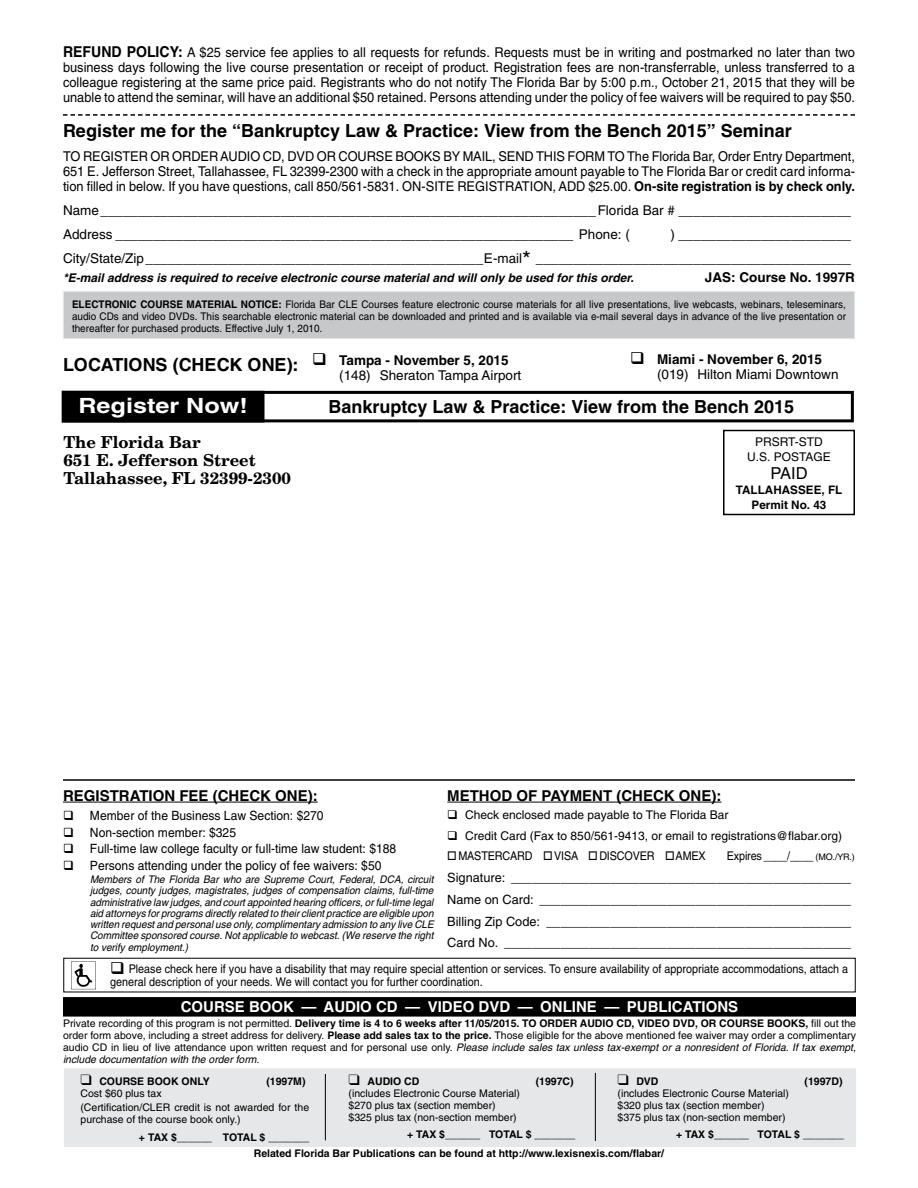
<style>
.page{position:relative;width:918px;height:1188px;background:#fff}
.page>*{position:absolute;margin:0;border:0;box-sizing:border-box;transform-origin:0 0}
.t1{font:700 21px "Helvetica";color:#fff;scale:1.2 1}
.t2{font:700 18px "Helvetica";color:#000}
.t3{font:700 16.5px/18px "New Century Schlbk";color:#000}
.t4{font:16.5px "Helvetica";color:#000}
.t5{font:700 15px "Helvetica";color:#000}
.t6{font:700 15px "Helvetica";color:#fff}
.t7{font:13.5px/15px "Helvetica";color:#000;text-align:justify;scale:.95 1}
.t8{font:13.5px/24px "Helvetica";color:#000}
.t9{font:700 13.5px "Helvetica";color:#000}
.t10{font:12.75px/21.8px "Helvetica";color:#000;text-align:justify}
.t11{font:12.75px "Helvetica";color:#000;scale:.95 1}
.t12{font:12px/13.5px "Helvetica";color:#000;scale:.9 1}
.t13{font:12px/15px "Helvetica";color:#000;text-align:center}
.t14{font:italic 700 12px "Helvetica";color:#000}
.t15{font:700 11.7px/15px "Helvetica";color:#000;text-align:center}
.t16{font:10.5px/12px "Helvetica";color:#000}
.t17{font:italic 10.5px/11.2px "Helvetica";color:#000;text-align:justify;scale:.95 1}
.t18{font:10.5px/12px "Helvetica";color:#000;text-align:justify;scale:.95 1}
.t19{font:700 10.5px "Helvetica";color:#000}
.s1{font-weight:700;font-size:15px}
.s2{font-weight:700}
.s3{font-size:22.5px}
.s4{font-size:9px}
.s5{font-style:italic}
</style>
<div class="page">
<div style="left:63px;top:291px;width:792px;height:48px;background:#c7c8ca;border:1px solid #e6e7e8"></div>
<svg style="left:63px;top:114px;width:792px;height:2px"></svg>
<hr style="left:63px;top:802px;width:255px;height:1px;background:#000">
<div style="left:723px;top:430px;width:132px;height:85px;border:2px solid #000"></div>
<div style="left:62px;top:391px;width:792px;height:31px;border:3px solid #000"></div>
<div style="left:62px;top:391px;width:202px;height:31px;background:#000"></div>
<hr style="left:447px;top:802px;width:274px;height:1px;background:#000">
<div style="left:63px;top:997px;width:793px;height:20px;background:#000"></div>
<hr style="left:63px;top:779px;width:792px;height:2px;background:#000">
<img style="left:71px;top:961px;width:25px;height:28px">
<div style="left:64px;top:1069px;width:792px;height:78px;background:#e6e7e8"></div>
<hr style="left:325px;top:1074px;width:1px;height:66px;background:#000">
<hr style="left:595px;top:1073px;width:1px;height:68px;background:#000">
<p class="t7" style="left:63px;top:44px;width:835px"><span class="s1">REFUND POLICY:</span> A $25 service fee applies to all requests for refunds. Requests must be in writing and postmarked no later than two business days following the live course presentation or receipt of product. Registration fees are non-transferrable, unless transferred to a colleague registering at the same price paid. Registrants who do not notify The Florida Bar by 5:00 p.m., October 21, 2015 that they will be unable to attend the seminar, will have an additional $50 retained. Persons attending under the policy of fee waivers will be required to pay $50.</p>
<h2 class="t2" style="left:63px;top:119px;width:730px">Register me for the “Bankruptcy Law &amp; Practice: View from the Bench 2015” Seminar</h2>
<p class="t7" style="left:63px;top:148px;width:835px">TO REGISTER OR ORDER AUDIO CD, DVD OR COURSE BOOKS BY MAIL, SEND THIS FORM TO The Florida Bar, Order Entry Department, 651 E. Jefferson Street, Tallahassee, FL 32399-2300 with a check in the appropriate amount payable to The Florida Bar or credit card informa&shy;tion filled in below. If you have questions, call 850/561-5831. ON-SITE REGISTRATION, ADD $25.00. <span class="s2">On-site registration is by check only.</span></p>
<p class="t8" style="left:63px;top:198px;width:790px">Name__________________________________________________________________Florida Bar # _______________________<br>Address _____________________________________________________________ Phone: (</p>
<p class="t8" style="left:63px;top:222px;width:790px;text-align:right">) _______________________<br>City/State/Zip_____________________________________________E-mail<span class="s3">*</span> __________________________________________</p>
<p class="t14" style="left:63px;top:271px;width:572px">*E-mail address is required to receive electronic course material and will only be used for this order.</p>
<p class="t9" style="left:705px;top:269px;width:152px">JAS: Course No. 1997R</p>
<p class="t18" style="left:72px;top:298px;width:816px"><span class="s2">ELECTRONIC COURSE MATERIAL NOTICE:</span> Florida Bar CLE Courses feature electronic course materials for all live presentations, live webcasts, webinars, teleseminars, audio CDs and video DVDs. This searchable electronic material can be downloaded and printed and is available via e-mail several days in advance of the live presentation or thereafter for purchased products. Effective July 1, 2010.</p>
<h2 class="t2" style="left:63px;top:354px;width:447px">LOCATIONS (CHECK ONE): ❑ <sup>Tampa</sup> <sup>-</sup> <sup>November</sup> <sup>5,</sup> <sup>2015</sup></h2>
<p class="t8" style="left:339px;top:363px;width:184px">(148) Sheraton Tampa Airport</p>
<p class="t8" style="left:657px;top:352px;width:183px;line-height:15px;text-indent:-27px">❑ <span class="s2">Miami - November 6, 2015 </span>(019) Hilton Miami Downtown</p>
<h1 class="t1" style="left:78px;top:393px;width:143px">Register Now!</h1>
<h2 class="t2" style="left:328px;top:396px;width:467px">Bankruptcy Law &amp; Practice: View from the Bench 2015</h2>
<p class="t3" style="left:63px;top:432px;width:229px">The Florida Bar<br>651 E. Jefferson Street<br>Tallahassee, FL 32399-2300</p>
<p class="t13" style="left:747px;top:434px;width:85px">PRSRT-STD<br>U.S. POSTAGE</p>
<p class="t4" style="left:770px;top:463px;width:39px">PAID</p>
<p class="t15" style="left:736px;top:482px;width:108px">TALLAHASSEE, FL<br>Permit No. 43</p>
<p class="t5" style="left:63px;top:786px;width:256px">REGISTRATION FEE (CHECK ONE):</p>
<p class="t11" style="left:63px;top:808px;width:276px">❑ Member of the Business Law Section: $270</p>
<p class="t11" style="left:63px;top:825px;width:184px">❑ Non-section member: $325</p>
<p class="t11" style="left:63px;top:841px;width:352px">❑ Full-time law college faculty or full-time law student: $188</p>
<p class="t11" style="left:63px;top:858px;width:337px">❑ Persons attending under the policy of fee waivers: $50</p>
<p class="t17" style="left:90px;top:874px;width:363px">Members of The Florida Bar who are Supreme Court, Federal, DCA, circuit judges, county judges, magistrates, judges of compensation claims, full-time administrative law judges, and court appointed hearing officers, or full-time legal aid attorneys for programs directly related to their client practice are eligible upon written request and personal use only, complimentary admission to any live CLE Committee sponsored course. Not applicable to webcast. (We reserve the right to verify employment.)</p>
<p class="t12" style="left:110px;top:962px;width:821px">❑ Please check here if you have a disability that may require special attention or services. To ensure availability of appropriate accommodations, attach a general description of your needs. We will contact you for further coordination.</p>
<p class="t5" style="left:447px;top:786px;width:276px">METHOD OF PAYMENT (CHECK ONE):</p>
<p class="t13" style="left:447px;top:808px;width:283px">❑ Check enclosed made payable to The Florida Bar</p>
<p class="t13" style="left:447px;top:828px;width:396px">❑ Credit Card (Fax to 850/561-9413, or email to registrations@flabar.org)</p>
<p class="t12" style="left:447px;top:849px;width:289px">□ MASTERCARD □ VISA □ DISCOVER □ AMEX</p>
<p class="t12" style="left:727px;top:849px;width:144px">Expires ____/____ <span class="s4">(MO./YR.)</span></p>
<p class="t10" style="left:447px;top:867px;width:406px">Signature: ________________________________________________ Name on Card: ____________________________________________ Billing Zip Code: ___________________________________________ Card No. _________________________________________________</p>
<p class="t6" style="left:181px;top:998px;width:559px">COURSE BOOK — AUDIO CD — VIDEO DVD — ONLINE — PUBLICATIONS</p>
<p class="t16" style="left:63px;top:1017px;width:795px;text-align:justify">Private recording of this program is not permitted. <span class="s2">Delivery time is 4 to 6 weeks after 11/05/2015. TO ORDER AUDIO CD, VIDEO DVD, OR COURSE BOOKS,</span> fill out the order form above, including a street address for delivery. <span class="s2">Please add sales tax to the price.</span> Those eligible for the above mentioned fee waiver may order a complimentary audio CD in lieu of live attendance upon written request and for personal use only. <span class="s5">Please include sales tax unless tax-exempt or a nonresident of Florida. If tax exempt, include documentation with the order form.</span></p>
<p class="t19" style="left:81px;top:1075px;width:131px">❑ COURSE BOOK ONLY</p>
<p class="t19" style="left:266px;top:1075px;width:41px">(1997M)</p>
<p class="t16" style="left:80px;top:1087px;width:230px;line-height:13.5px">Cost $60 plus tax<br>(Certification/CLER credit is not awarded for the</p>
<p class="t16" style="left:80px;top:1113px;width:162px">purchase of the course book only.)</p>
<p class="t19" style="left:139px;top:1131px;width:172px">+ TAX $______ TOTAL $ _______</p>
<p class="t19" style="left:349px;top:1075px;width:72px">❑ AUDIO CD</p>
<p class="t19" style="left:536px;top:1075px;width:39px">(1997C)</p>
<p class="t16" style="left:349px;top:1087px;width:173px">(includes Electronic Course Material) $270 plus tax (section member) $325 plus tax (non-section member)</p>
<p class="t19" style="left:407px;top:1128px;width:170px">+ TAX $______ TOTAL $ _______</p>
<p class="t19" style="left:618px;top:1075px;width:43px">❑ DVD</p>
<p class="t19" style="left:805px;top:1075px;width:39px">(1997D)</p>
<p class="t16" style="left:618px;top:1087px;width:173px">(includes Electronic Course Material) $320 plus tax (section member) $375 plus tax (non-section member)</p>
<p class="t19" style="left:676px;top:1128px;width:169px">+ TAX $______ TOTAL $ _______</p>
<p class="t19" style="left:254px;top:1147px;width:412px">Related Florida Bar Publications can be found at http://www.lexisnexis.com/flabar/</p>
</div>
